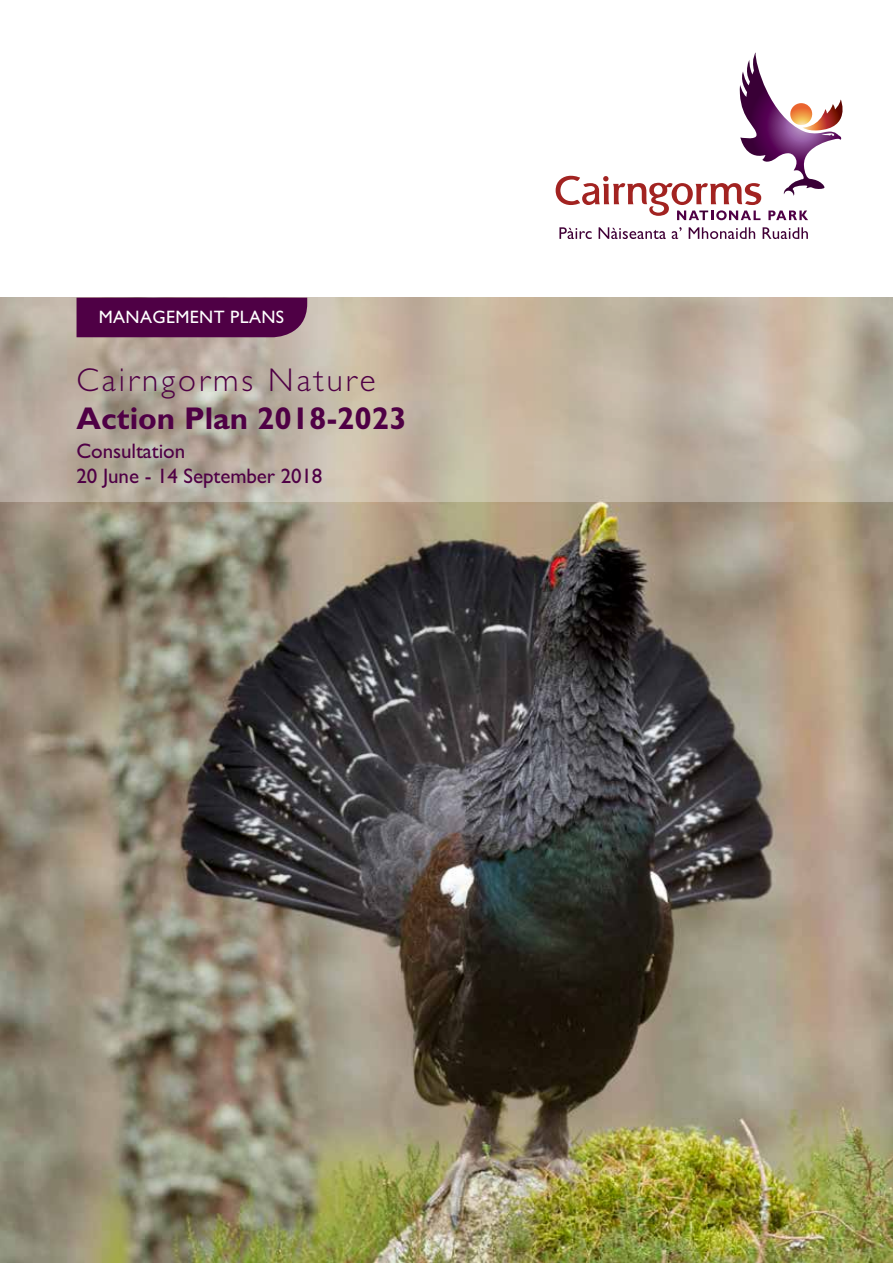
<style>
.page{position:relative;width:893px;height:1263px;background:#fff}
.page>*{position:absolute;margin:0;border:0;box-sizing:border-box;transform-origin:0 0}
.t1{font:300 33px "M Gill Sans";letter-spacing:.09em;color:#4f0045}
.t2{font:700 31.5px "Gill Sans";color:#4f0045}
.t3{font:21px/25.2px "M Gill Sans";letter-spacing:-.005em;color:#4f0045}
.t4{font:18px "M Gill Sans";letter-spacing:.02em;color:#fff}
</style>
<div class="page">
<img style="left:0;top:502px;width:893px;height:761px">
<svg style="left:0;top:298px;width:893px;height:204px;background:#bfb3a2"></svg>
<svg style="left:556px;top:52px;width:287px;height:168px"></svg>
<svg style="left:559px;top:227px;width:33px;height:12px"></svg>
<svg style="left:599px;top:227px;width:67px;height:12px"></svg>
<svg style="left:672px;top:227px;width:10px;height:12px"></svg>
<svg style="left:689px;top:227px;width:66px;height:12px"></svg>
<svg style="left:763px;top:227px;width:45px;height:12px"></svg>
<div style="left:77px;top:298px;width:230px;height:39px;background:#4f0045"></div>
<p class="t4" style="left:99px;top:307px;width:187px">MANAGEMENT PLANS</p>
<h1 class="t1" style="left:77px;top:362px;width:301px">Cairngorms Nature</h1>
<h2 class="t2" style="left:77px;top:399px;width:332px">Action Plan 2018-2023</h2>
<p class="t3" style="left:77px;top:439px;width:247px">Consultation<br>20 June - 14 September 2018</p>
</div>
